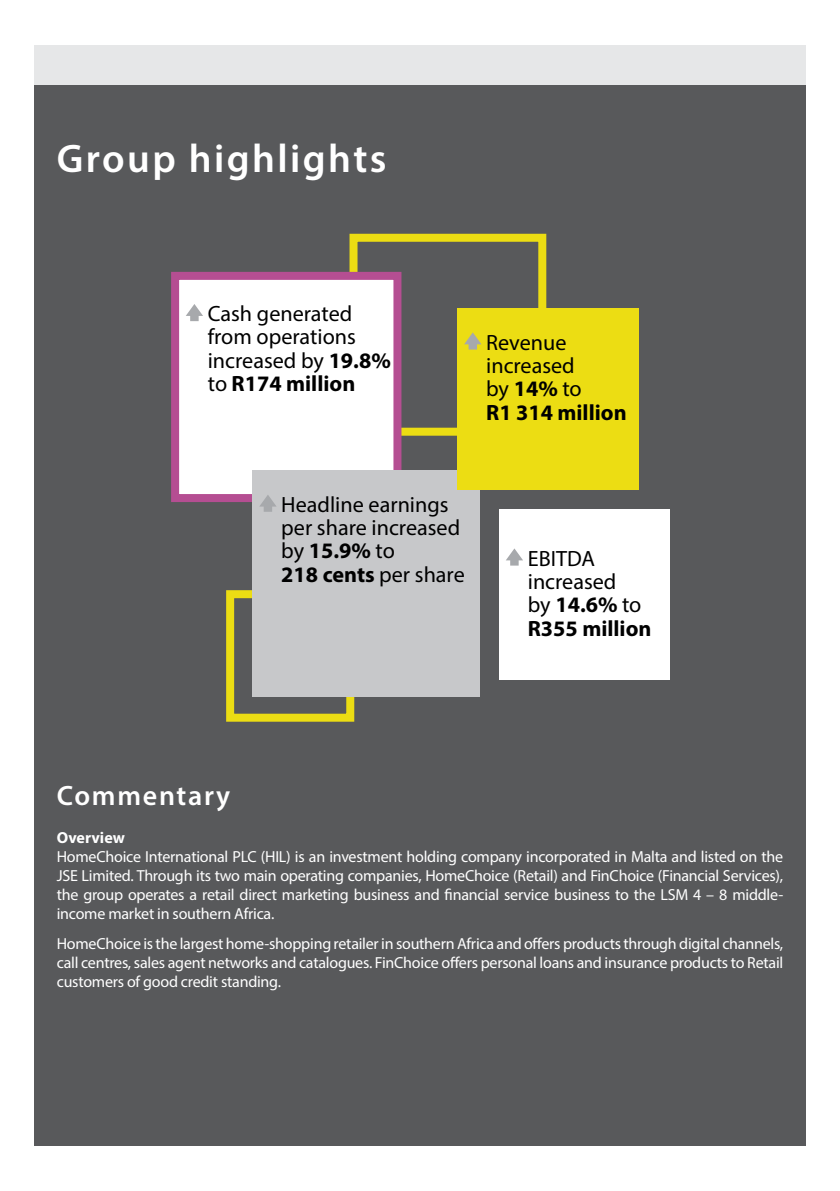
<style>
.page{position:relative;width:840px;height:1191px;background:#fff}
.page>*{position:absolute;margin:0;border:0;box-sizing:border-box;transform-origin:0 0}
.t1{font:600 40px "Myriad Pro";letter-spacing:.06em;color:#fff}
.t2{font:600 28px "Myriad Pro";letter-spacing:.06em;color:#fff}
.t3{font:22.2px/23.4px "Myriad Pro";color:#000}
.t4{font:16px/19px "Myriad Pro";letter-spacing:-.015em;color:#fff;text-align:justify}
.t5{font:700 16px "Myriad Pro";color:#fff}
.s1{font-weight:700}
</style>
<div class="page">
<div style="left:34px;top:45px;width:771px;height:40px;background:#e6e7e8"></div>
<div style="left:35px;top:85px;width:770px;height:1060px;background:#58595b"></div>
<div style="left:349px;top:234px;width:197px;height:202px;border:8px solid #ecdd13"></div>
<div style="left:226px;top:590px;width:128px;height:131px;border:8px solid #ecdd13"></div>
<div style="left:175px;top:276px;width:222px;height:222px;background:#fff"></div>
<svg style="left:186px;top:304px;width:17px;height:17px"></svg>
<div style="left:171px;top:272px;width:230px;height:230px;border:8px solid #b54e92"></div>
<div style="left:252px;top:470px;width:227px;height:227px;background:#c7c8ca"></div>
<svg style="left:259px;top:495px;width:17px;height:17px"></svg>
<div style="left:499px;top:509px;width:170px;height:170px;background:#fff"></div>
<svg style="left:506px;top:548px;width:17px;height:17px"></svg>
<div style="left:457px;top:308px;width:181px;height:182px;background:#ecdd13"></div>
<svg style="left:464px;top:332px;width:17px;height:17px"></svg>
<h1 class="t1" style="left:57px;top:133px;width:331px">Group highlights</h1>
<h3 class="t3" style="left:208px;top:302px;width:184px">Cash generated from operations increased by <span class="s1">19.8% </span>to <span class="s1">R174 million</span></h3>
<h3 class="t3" style="left:486px;top:330px;width:142px">Revenue increased<br>by <span class="s1">14%</span> to<br><span class="s1">R1 314 million</span></h3>
<h3 class="t3" style="left:281px;top:492px;width:185px">Headline earnings per share increased by <span class="s1">15.9%</span> to<br><span class="s1">218 cents</span> per share</h3>
<h3 class="t3" style="left:527px;top:546px;width:125px">EBITDA increased<br>by <span class="s1">14.6%</span> to<br><span class="s1">R355 million</span></h3>
<h2 class="t2" style="left:57px;top:777px;width:175px">Commentary</h2>
<p class="t5" style="left:57px;top:826px;width:70px">Overview</p>
<p class="t4" style="left:57px;top:846px;width:727px">HomeChoice International PLC (HIL) is an investment holding company incorporated in Malta and listed on the JSE Limited. Through its two main operating companies, HomeChoice (Retail) and FinChoice (Financial Services), the group operates a retail direct marketing business and financial service business to the LSM 4 – 8 middle&shy;income market in southern Africa.</p>
<p class="t4" style="left:57px;top:933px;width:727px">HomeChoice is the largest home-shopping retailer in southern Africa and offers products through digital channels, call centres, sales agent networks and catalogues. FinChoice offers personal loans and insurance products to Retail customers of good credit standing.</p>
</div>
